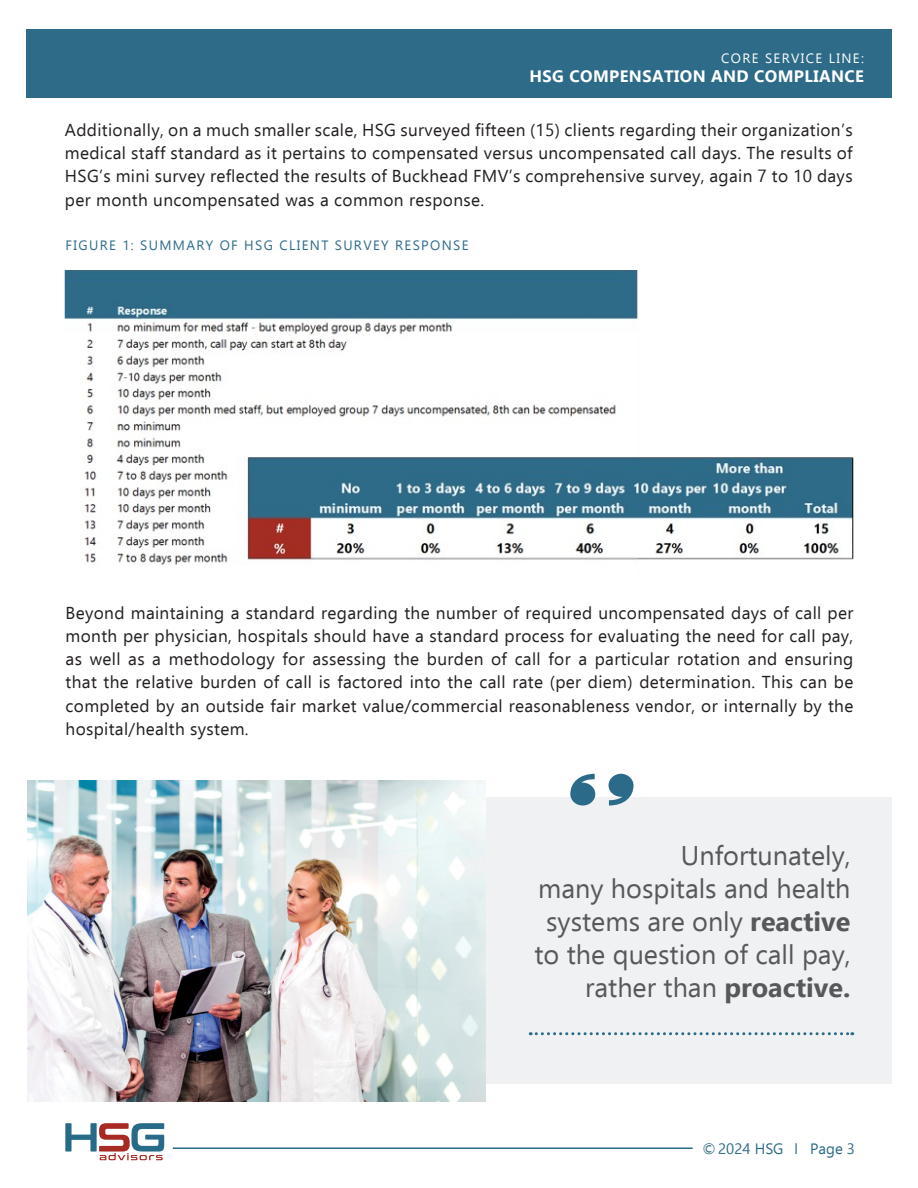
<style>
.page{position:relative;width:918px;height:1188px;background:#fff}
.page>*{position:absolute;margin:0;border:0;box-sizing:border-box;transform-origin:0 0}
.t1{font:27px/33px "Ebrima";color:#57585a;text-align:right}
.t2{font:17.25px/23.2px "Ebrima";letter-spacing:.02em;color:#231f20;text-align:justify}
.t3{font:700 16.5px "Ebrima";letter-spacing:.025em;color:#fff}
.t4{font:15px "Ebrima";color:#2d6b88}
.t5{font:13.5px "Ebrima";letter-spacing:.1em;color:#2e6b8a}
.t6{font:13.5px "Ebrima";letter-spacing:.1em;color:#fff}
.s1{font-weight:700}
.s2{font-family:"Arial Narrow"}
</style>
<div class="page">
<svg style="left:65px;top:1123px;width:99px;height:37px"></svg>
<hr style="left:173px;top:1147px;width:520px;height:2px;background:#286b88">
<div style="left:309px;top:797px;width:583px;height:287px;background:#f0f1f2"></div>
<svg style="left:530px;top:1032px;width:323px;height:3px"></svg>
<svg style="left:570px;top:774px;width:64px;height:32px"></svg>
<img style="left:27px;top:780px;width:459px;height:322px">
<img style="left:65px;top:271px;width:788px;height:294px">
<div style="left:26px;top:30px;width:866px;height:68px;background:#2d6b88"></div>
<p class="t6" style="left:721px;top:49px;width:144px">CORE SERVICE LINE:</p>
<p class="t3" style="left:530px;top:64px;width:336px">HSG COMPENSATION AND COMPLIANCE</p>
<p class="t2" style="left:65px;top:118px;width:789px">Additionally, on a much smaller scale, HSG surveyed fifteen (15) clients regarding their organization’s medical staff standard as it pertains to compensated versus uncompensated call days. The results of HSG’s mini survey reflected the results of Buckhead FMV’s comprehensive survey, again 7 to 10 days per month uncompensated was a common response.</p>
<p class="t5" style="left:66px;top:236px;width:404px">FIGURE 1: SUMMARY OF HSG CLIENT SURVEY RESPONSE</p>
<p class="t2" style="left:66px;top:601px;width:789px">Beyond maintaining a standard regarding the number of required uncompensated days of call per month per physician, hospitals should have a standard process for evaluating the need for call pay, as well as a methodology for assessing the burden of call for a particular rotation and ensuring that the relative burden of call is factored into the call rate (per diem) determination. This can be completed by an outside fair market value/commercial reasonableness vendor, or internally by the hospital/health system.</p>
<p class="t1" style="left:534px;top:839px;width:318px">Unfortunately,<br>many hospitals and health systems are only <span class="s1">reactive </span>to the question of call pay, rather than <span class="s1">proactive.</span></p>
<p class="t4" style="left:702px;top:1138px;width:83px">© 2024 HSG</p>
<p class="t4" style="left:794px;top:1138px;width:62px"><span class="s2">I</span> Page 3</p>
</div>
